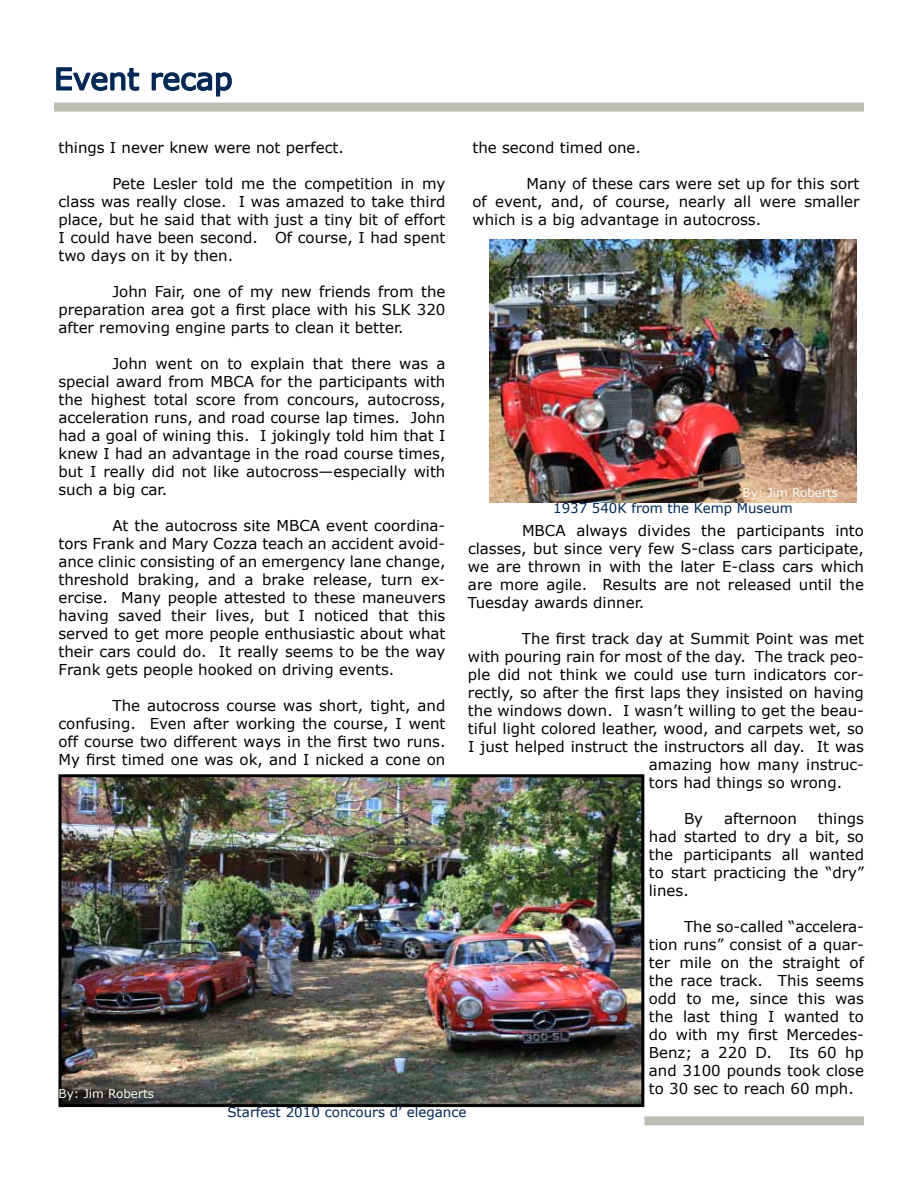
<style>
.page{position:relative;width:918px;height:1188px;background:#fff}
.page>*{position:absolute;margin:0;border:0;box-sizing:border-box;transform-origin:0 0}
.t1{font:30px "Verdana";color:#002654}
.t2{font:15px/18px "Verdana";color:#000;text-align:justify}
.t3{font:13.5px "Verdana";color:#002654}
.t4{font:12px "Verdana";color:#f8fbf2}
</style>
<div class="page">
<img style="left:58px;top:774px;width:587px;height:334px">
<svg style="left:56px;top:67px;width:84px;height:24px"></svg>
<svg style="left:151px;top:72px;width:81px;height:25px"></svg>
<div style="left:54px;top:103px;width:810px;height:9px;background:#bebeb4"></div>
<div style="left:644px;top:1116px;width:220px;height:9px;background:#bebeb4"></div>
<img style="left:490px;top:239px;width:366px;height:263px">
<h1 class="t1" style="left:54px;top:60px;width:180px">Event recap</h1>
<p class="t2" style="left:58px;top:138px;width:287px">things I never knew were not perfect.</p>
<p class="t2" style="left:58px;top:174px;width:389px;text-indent:54px">Pete Lesler told me the competition in my class was really close. I was amazed to take third place, but he said that with just a tiny bit of effort I could have been second. Of course, I had spent two days on it by then.</p>
<p class="t2" style="left:58px;top:282px;width:389px;text-indent:54px">John Fair, one of my new friends from the preparation area got a first place with his SLK 320 after removing engine parts to clean it better.</p>
<p class="t2" style="left:58px;top:354px;width:389px;text-indent:54px">John went on to explain that there was a special award from MBCA for the participants with the highest total score from concours, autocross, acceleration runs, and road course lap times. John had a goal of wining this. I jokingly told him that I knew I had an advantage in the road course times, but I really did not like autocross—especially with such a big car.</p>
<p class="t2" style="left:58px;top:516px;width:389px;text-indent:54px">At the autocross site MBCA event coordina&shy;tors Frank and Mary Cozza teach an accident avoid&shy;ance clinic consisting of an emergency lane change, threshold braking, and a brake release, turn ex&shy;ercise. Many people attested to these maneuvers having saved their lives, but I noticed that this served to get more people enthusiastic about what their cars could do. It really seems to be the way Frank gets people hooked on driving events.</p>
<p class="t2" style="left:58px;top:696px;width:389px;text-indent:54px">The autocross course was short, tight, and confusing. Even after working the course, I went off course two different ways in the first two runs.<br>My first timed one was ok, and I nicked a cone on</p>
<p class="t4" style="left:58px;top:1086px;width:97px">By: Jim Roberts</p>
<p class="t2" style="left:472px;top:138px;width:170px">the second timed one.</p>
<p class="t2" style="left:472px;top:174px;width:389px;text-indent:54px">Many of these cars were set up for this sort of event, and, of course, nearly all were smaller which is a big advantage in autocross.</p>
<p class="t4" style="left:742px;top:485px;width:97px">By: Jim Roberts</p>
<p class="t3" style="left:553px;top:499px;width:241px">1937 540K from the Kemp Museum</p>
<p class="t2" style="left:468px;top:522px;width:398px;text-indent:54px">MBCA always divides the participants into classes, but since very few S-class cars participate, we are thrown in with the later E-class cars which are more agile. Results are not released until the Tuesday awards dinner.</p>
<p class="t2" style="left:522px;top:630px;width:344px">The first track day at Summit Point was met</p>
<p class="t2" style="left:468px;top:648px;width:397px">with pouring rain for most of the day. The track peo-</p>
<p class="t2" style="left:468px;top:666px;width:397px">ple did not think we could use turn indicators cor-</p>
<p class="t2" style="left:468px;top:684px;width:398px">rectly, so after the first laps they insisted on having</p>
<p class="t2" style="left:468px;top:702px;width:398px">the windows down. I wasn’t willing to get the beau-</p>
<p class="t2" style="left:468px;top:720px;width:398px">tiful light colored leather, wood, and carpets wet, so</p>
<p class="t2" style="left:468px;top:738px;width:398px">I just helped instruct the instructors all day. It was</p>
<p class="t2" style="left:649px;top:756px;width:217px">amazing how many instruc-</p>
<p class="t2" style="left:649px;top:774px;width:195px">tors had things so wrong.</p>
<p class="t2" style="left:684px;top:810px;width:21px">By</p>
<p class="t2" style="left:724px;top:810px;width:74px">afternoon</p>
<p class="t2" style="left:649px;top:810px;width:217px;text-indent:169px">things had started to dry a bit, so the participants all wanted to start practicing the “dry” lines.</p>
<p class="t2" style="left:649px;top:918px;width:217px;text-indent:35px">The so-called “accelera&shy;tion runs” consist of a quar&shy;ter mile on the straight of the race track. This seems odd to me, since this was the last thing I wanted to do with my first Mercedes-Benz; a 220 D. Its 60 hp and 3100 pounds took close to 30 sec to reach 60 mph.</p>
<p class="t3" style="left:227px;top:1104px;width:241px">Starfest 2010 concours d’ elegance</p>
</div>
